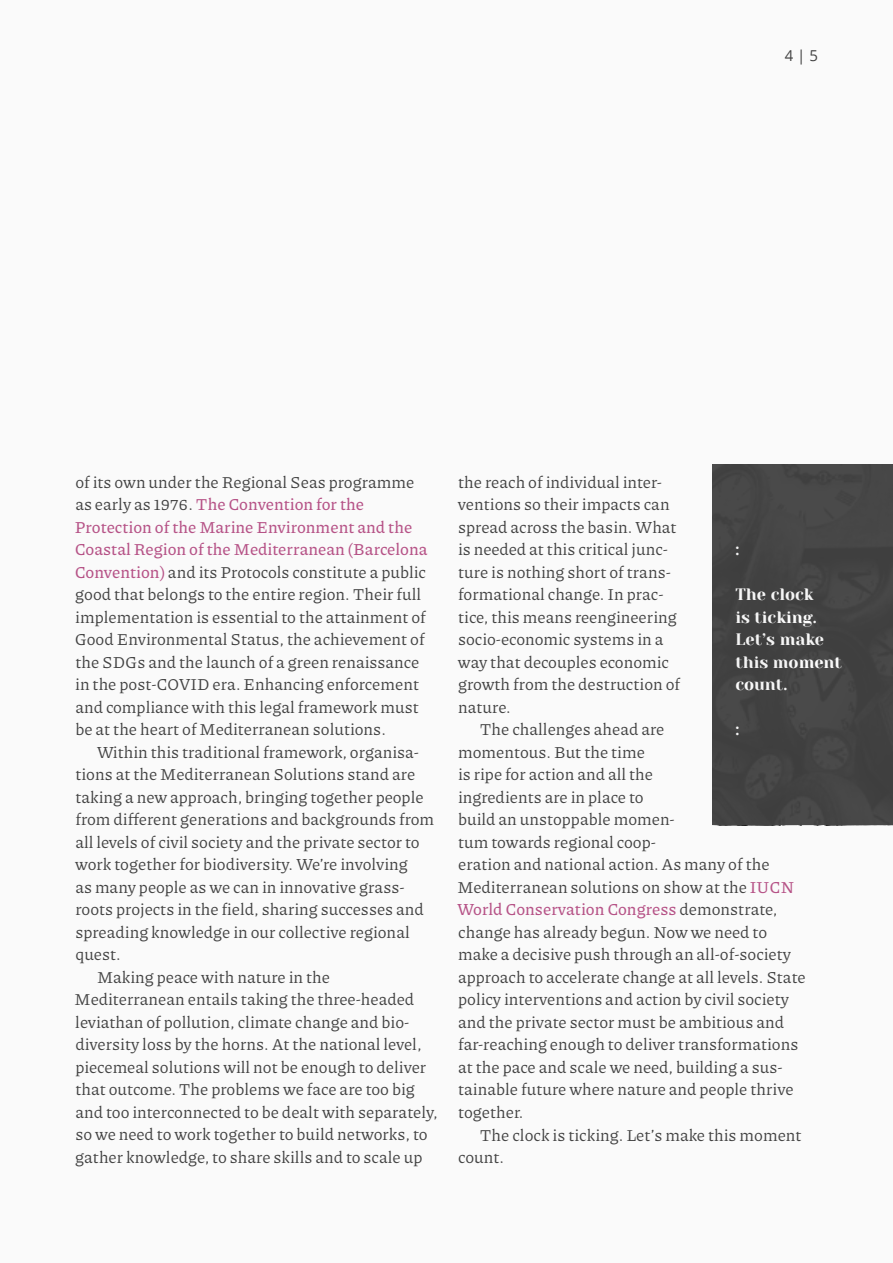
<style>
.page{position:relative;width:893px;height:1263px;background:#fafafa}
.page>*{position:absolute;margin:0;border:0;box-sizing:border-box;transform-origin:0 0}
.t1{font:16.5px/22.5px "Piazzolla";color:#424242}
.t2{font:16.5px/22.5px "Yeseva One";color:#fff}
.t3{font:15px "Open Sans";color:#424242}
.s1{font-weight:500;color:#b65387}
</style>
<div class="page">
<div style="left:713px;top:465px;width:180px;height:360px;background:#424242"></div>
<p class="t3" style="left:785px;top:45px;width:35px">4 | 5</p>
<p class="t1" style="left:75px;top:470px;width:354px">of its own under the Regional Seas programme as early as 1976. <span class="s1">The Convention for the Protection of the Marine Environment and the Coastal Region of the Mediterranean (Barcelona Convention)</span> and its Protocols constitute a public good that belongs to the entire region. Their full implementation is essential to the attainment of Good Environmental Status, the achievement of the SDGs and the launch of a green renaissance in the post-COVID era. Enhancing enforcement and compliance with this legal framework must be at the heart of Mediterranean solutions.</p>
<p class="t1" style="left:97px;top:740px;width:324px">Within this traditional framework, organisa-</p>
<p class="t1" style="left:75px;top:763px;width:341px">tions at the Mediterranean Solutions stand are</p>
<p class="t1" style="left:75px;top:785px;width:350px">taking a new approach, bringing together people</p>
<p class="t1" style="left:75px;top:808px;width:360px">from different generations and backgrounds from</p>
<p class="t1" style="left:75px;top:830px;width:346px">all levels of civil society and the private sector to</p>
<p class="t1" style="left:75px;top:853px;width:334px">work together for biodiversity. We’re involving</p>
<p class="t1" style="left:75px;top:875px;width:331px">as many people as we can in innovative grass-</p>
<p class="t1" style="left:75px;top:898px;width:350px">roots projects in the field, sharing successes and</p>
<p class="t1" style="left:75px;top:920px;width:336px">spreading knowledge in our collective regional</p>
<p class="t1" style="left:75px;top:943px;width:47px">quest.</p>
<p class="t1" style="left:97px;top:965px;width:234px">Making peace with nature in the</p>
<p class="t1" style="left:75px;top:988px;width:341px">Mediterranean entails taking the three-headed</p>
<p class="t1" style="left:75px;top:1010px;width:336px">leviathan of pollution, climate change and bio-</p>
<p class="t1" style="left:75px;top:1033px;width:348px">diversity loss by the horns. At the national level,</p>
<p class="t1" style="left:75px;top:1055px;width:352px">piecemeal solutions will not be enough to deliver</p>
<p class="t1" style="left:75px;top:1078px;width:341px">that outcome. The problems we face are too big</p>
<p class="t1" style="left:75px;top:1100px;width:364px">and too interconnected to be dealt with separately,</p>
<p class="t1" style="left:75px;top:1123px;width:354px">so we need to work together to build networks, to</p>
<p class="t1" style="left:75px;top:1145px;width:349px">gather knowledge, to share skills and to scale up</p>
<p class="t1" style="left:458px;top:470px;width:224px">the reach of individual inter&shy;ventions so their impacts can spread across the basin. What is needed at this critical junc&shy;ture is nothing short of trans&shy;formational change. In prac&shy;tice, this means reengineering socio-economic systems in a way that decouples economic growth from the destruction of nature.</p>
<p class="t1" style="left:457px;top:718px;width:350px;text-indent:23px">The challenges ahead are<br>momentous. But the time<br>is ripe for action and all the<br>ingredients are in place to<br>build an unstoppable momen-<br>tum towards regional coop-<br>eration and national action. As many of the Mediterranean solutions on show at the <span class="s1">IUCN World Conservation Congress</span> demonstrate, change has already begun. Now we need to make a decisive push through an all-of-society approach to accelerate change at all levels. State policy interventions and action by civil society and the private sector must be ambitious and far-reaching enough to deliver transformations at the pace and scale we need, building a sus&shy;tainable future where nature and people thrive together.</p>
<p class="t1" style="left:458px;top:1123px;width:345px;text-indent:22px">The clock is ticking. Let’s make this moment count.</p>
<p class="t2" style="left:735px;top:537px;width:5px">:</p>
<p class="t2" style="left:735px;top:582px;width:108px">The clock<br>is ticking.<br>Let’s make this moment count.</p>
<p class="t2" style="left:735px;top:717px;width:5px">:</p>
</div>
